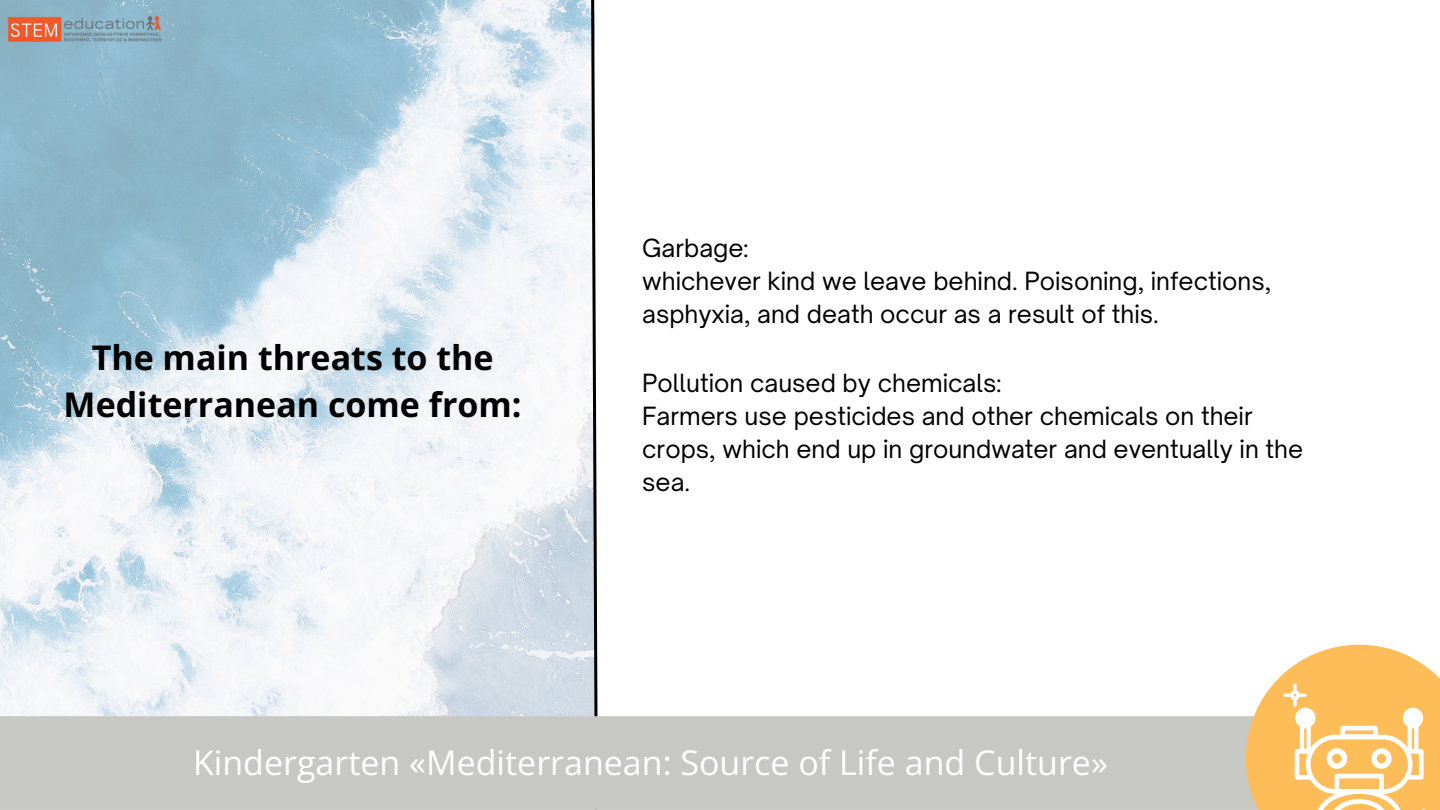
<style>
.page{position:relative;width:1440px;height:810px;background:#fff}
.page>*{position:absolute;margin:0;border:0;box-sizing:border-box;transform-origin:0 0}
.t1{font:34px "Open Sans";color:#fff}
.t2{font:700 34px/47.2px "Open Sans";color:#000;text-align:center}
.t3{font:24px/33px "Open Sauce One";color:#000}
</style>
<div class="page">
<img style="left:0;top:0;width:590px;height:716px">
<img style="left:6px;top:11px;width:156px;height:36px">
<svg style="left:590px;top:0;width:8px;height:716px"></svg>
<div style="left:0;top:716px;width:1246px;height:94px;background:#c7c8c4"></div>
<svg style="left:1246px;top:645px;width:194px;height:165px"></svg>
<div style="left:1327px;top:748px;width:20px;height:21px;background:#fff;border-radius:50%"></div>
<div style="left:1332px;top:754px;width:10px;height:9px;background:#ffbd59;border-radius:50%"></div>
<svg style="left:1371px;top:748px;width:21px;height:21px"></svg>
<div style="left:1403px;top:708px;width:20px;height:20px;background:#fff;border-radius:50%"></div>
<div style="left:1295px;top:708px;width:21px;height:20px;background:#fff;border-radius:50%"></div>
<div style="left:1377px;top:754px;width:9px;height:9px;background:#ffbd59;border-radius:50%"></div>
<div style="left:1408px;top:724px;width:10px;height:29px;border:4px solid #fff"></div>
<div style="left:1300px;top:724px;width:11px;height:29px;border:4px solid #fff"></div>
<div style="left:1340px;top:726px;width:38px;height:13px;border:5px solid #fff"></div>
<p class="t2" style="left:64px;top:333px;width:459px">The main threats to the<br>Mediterranean come from:</p>
<p class="t3" style="left:642px;top:231px;width:108px">Garbage:</p>
<p class="t3" style="left:642px;top:264px;width:631px">whichever kind we leave behind. Poisoning, infections, asphyxia, and death occur as a result of this.</p>
<p class="t3" style="left:642px;top:367px;width:361px">Pollution caused by chemicals:</p>
<p class="t3" style="left:642px;top:400px;width:663px">Farmers use pesticides and other chemicals on their crops, which end up in groundwater and eventually in the sea.</p>
<p class="t1" style="left:193px;top:739px;width:916px">Kindergarten «Mediterranean: Source of Life and Culture»</p>
</div>
